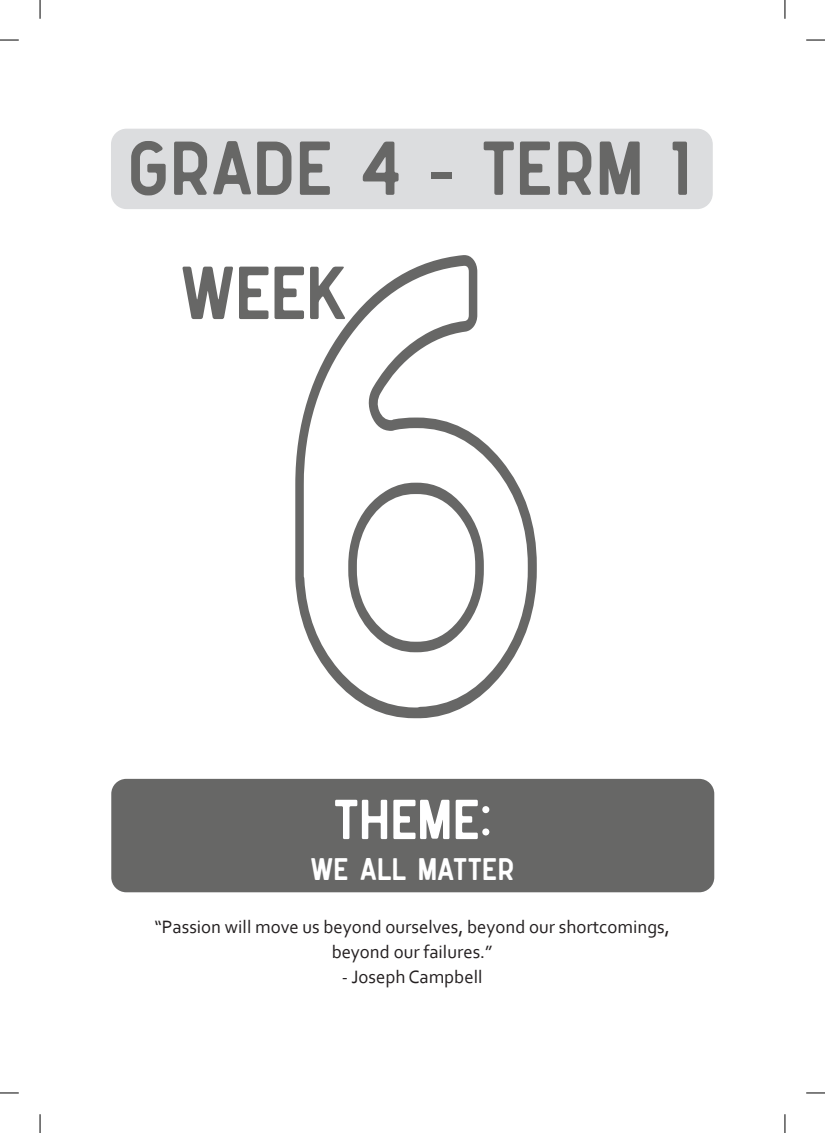
<style>
.page{position:relative;width:825px;height:1133px;background:#fff}
.page>*{position:absolute;margin:0;border:0;box-sizing:border-box;transform-origin:0 0}
.t1{font:665px "Florest Outline";color:#676766;scale:.8 1}
.t2{font:76.25px "Florest";letter-spacing:.03em;color:#676766}
.t3{font:75px "Florest";color:#676766}
.t4{font:56.25px "Florest";letter-spacing:.015em;color:#fff}
.t5{font:31.25px "Florest";color:#fff}
.t6{font:18.75px/25px "Corbel";color:#231f20;text-align:center}
.s1{font-family:"Arial"}
</style>
<div class="page">
<div style="left:111px;top:778px;width:603px;height:114px;background:#676766;border-radius:15px"></div>
<div style="left:112px;top:129px;width:599px;height:79px;background:#dcdddf;border-radius:15px"></div>
<div style="left:111px;top:129px;width:601px;height:80px;border:1px solid #dcdddf;border-radius:15px"></div>
<svg style="left:0;top:39px;width:19px;height:2px"></svg>
<svg style="left:806px;top:39px;width:18px;height:2px"></svg>
<svg style="left:0;top:1092px;width:19px;height:1px"></svg>
<svg style="left:806px;top:1092px;width:18px;height:1px"></svg>
<svg style="left:39px;top:0;width:2px;height:19px"></svg>
<svg style="left:39px;top:1114px;width:2px;height:18px"></svg>
<svg style="left:784px;top:0;width:1px;height:19px"></svg>
<svg style="left:784px;top:1114px;width:1px;height:18px"></svg>
<h2 class="t2" style="left:128px;top:134px;width:567px">GRADE 4 <span class="s1">-</span> TERM 1</h2>
<h1 class="t1" style="left:274px;top:185px;width:357px">6</h1>
<h3 class="t3" style="left:179px;top:259px;width:170px">WEEK</h3>
<h3 class="t4" style="left:333px;top:794px;width:160px">THEME:</h3>
<h3 class="t5" style="left:310px;top:854px;width:205px">WE ALL MATTER</h3>
<p class="t6" style="left:154px;top:913px;width:516px">“Passion will move us beyond ourselves, beyond our shortcomings, beyond our failures.”</p>
<p class="t6" style="left:342px;top:963px;width:142px">- Joseph Campbell</p>
</div>
